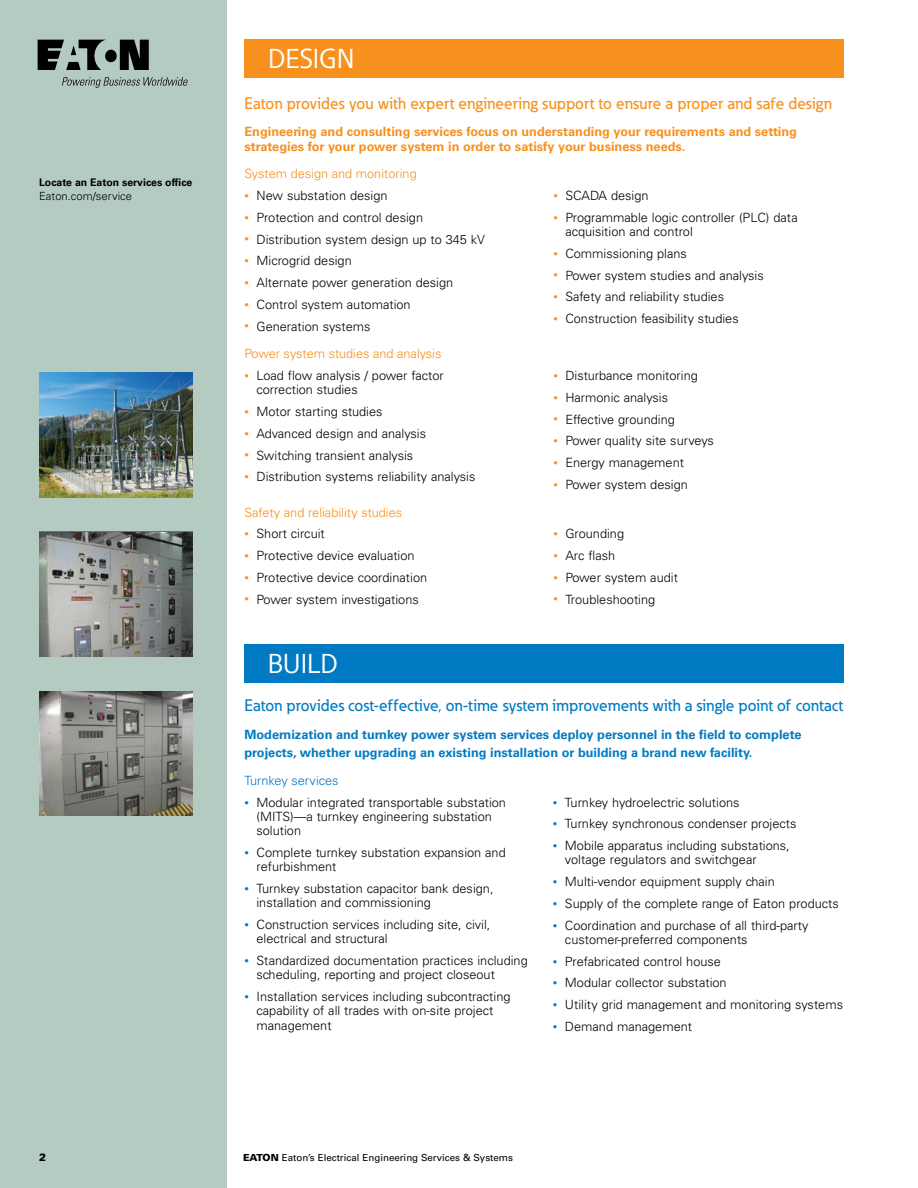
<style>
.page{position:relative;width:918px;height:1188px;background:#fff}
.page>*{position:absolute;margin:0;border:0;box-sizing:border-box;transform-origin:0 0}
.t1{font:27px "Eaton";color:#fff}
.t2{font:500 16.5px "Eaton";letter-spacing:.005em;color:#007ac2}
.t3{font:500 16.5px "Eaton";letter-spacing:.005em;color:#f7901d}
.t4{font:300 12.75px/14.2px "Univers LT Std";color:#000}
.t5{font:700 12.75px/18px "Univers LT Std";color:#007ac2}
.t6{font:700 12.75px/14.2px "Univers LT Std";color:#f7901d}
.t7{font:300 12.75px "Univers LT Std";color:#f7901d}
.t8{font:300 12.75px "Univers LT Std";color:#007ac2}
.t9{font:300 11.25px "Univers LT Std";color:#000}
.t10{font:700 10.5px "Univers LT Std";color:#000}
.t11{font:900 10.5px "Univers LT Std";color:#000}
.t12{font:9.75px "Univers LT Std";color:#000}
.s1{font-size:9px;color:#f7901d}
.s2{font-size:9px;color:#007ac2}
.s3{font-weight:900}
</style>
<div class="page">
<div style="left:0;top:0;width:226px;height:1188px;background:#b3cbc0"></div>
<img style="left:39px;top:373px;width:153px;height:125px">
<img style="left:39px;top:532px;width:153px;height:124px">
<img style="left:39px;top:691px;width:153px;height:124px">
<svg style="left:38px;top:40px;width:111px;height:30px"></svg>
<svg style="left:62px;top:77px;width:126px;height:11px"></svg>
<div style="left:245px;top:40px;width:599px;height:38px;background:#f7901d"></div>
<div style="left:244px;top:644px;width:600px;height:39px;background:#007ac2"></div>
<p class="t10" style="left:39px;top:176px;width:155px">Locate an Eaton services office</p>
<p class="t9" style="left:39px;top:189px;width:94px">Eaton.com/service</p>
<h1 class="t1" style="left:268px;top:43px;width:88px">DESIGN</h1>
<p class="t3" style="left:244px;top:93px;width:589px">Eaton provides you with expert engineering support to ensure a proper and safe design</p>
<p class="t6" style="left:244px;top:125px;width:554px">Engineering and consulting services focus on understanding your requirements and setting strategies for your power system in order to satisfy your business needs.</p>
<p class="t7" style="left:244px;top:166px;width:174px">System design and monitoring</p>
<p class="t4" style="left:244px;top:188px;width:145px"><span class="s1">•</span> New substation design</p>
<p class="t4" style="left:244px;top:210px;width:180px"><span class="s1">•</span> Protection and control design</p>
<p class="t4" style="left:244px;top:232px;width:242px"><span class="s1">•</span> Distribution system design up to 345 kV</p>
<p class="t4" style="left:244px;top:254px;width:109px"><span class="s1">•</span> Microgrid design</p>
<p class="t4" style="left:244px;top:275px;width:210px"><span class="s1">•</span> Alternate power generation design</p>
<p class="t4" style="left:244px;top:297px;width:168px"><span class="s1">•</span> Control system automation</p>
<p class="t4" style="left:244px;top:319px;width:128px"><span class="s1">•</span> Generation systems</p>
<p class="t4" style="left:553px;top:188px;width:97px"><span class="s1">•</span> SCADA design</p>
<p class="t4" style="left:565px;top:210px;width:234px;text-indent:-12px"><span class="s1">•</span> Programmable logic controller (PLC) data acquisition and control</p>
<p class="t4" style="left:553px;top:246px;width:135px"><span class="s1">•</span> Commissioning plans</p>
<p class="t4" style="left:553px;top:268px;width:212px"><span class="s1">•</span> Power system studies and analysis</p>
<p class="t4" style="left:553px;top:290px;width:172px"><span class="s1">•</span> Safety and reliability studies</p>
<p class="t4" style="left:553px;top:311px;width:187px"><span class="s1">•</span> Construction feasibility studies</p>
<p class="t7" style="left:244px;top:346px;width:199px">Power system studies and analysis</p>
<p class="t4" style="left:256px;top:368px;width:189px;text-indent:-12px"><span class="s1">•</span> Load flow analysis / power factor correction studies</p>
<p class="t4" style="left:244px;top:404px;width:140px"><span class="s1">•</span> Motor starting studies</p>
<p class="t4" style="left:244px;top:426px;width:183px"><span class="s1">•</span> Advanced design and analysis</p>
<p class="t4" style="left:244px;top:448px;width:170px"><span class="s1">•</span> Switching transient analysis</p>
<p class="t4" style="left:244px;top:470px;width:232px"><span class="s1">•</span> Distribution systems reliability analysis</p>
<p class="t7" style="left:244px;top:504px;width:159px">Safety and reliability studies</p>
<p class="t4" style="left:244px;top:527px;width:82px"><span class="s1">•</span> Short circuit</p>
<p class="t4" style="left:244px;top:548px;width:172px"><span class="s1">•</span> Protective device evaluation</p>
<p class="t4" style="left:244px;top:570px;width:184px"><span class="s1">•</span> Protective device coordination</p>
<p class="t4" style="left:244px;top:592px;width:176px"><span class="s1">•</span> Power system investigations</p>
<h1 class="t1" style="left:268px;top:647px;width:72px">BUILD</h1>
<p class="t4" style="left:553px;top:368px;width:146px"><span class="s1">•</span> Disturbance monitoring</p>
<p class="t4" style="left:553px;top:390px;width:116px"><span class="s1">•</span> Harmonic analysis</p>
<p class="t4" style="left:553px;top:412px;width:123px"><span class="s1">•</span> Effective grounding</p>
<p class="t4" style="left:553px;top:434px;width:162px"><span class="s1">•</span> Power quality site surveys</p>
<p class="t4" style="left:553px;top:455px;width:132px"><span class="s1">•</span> Energy management</p>
<p class="t4" style="left:553px;top:477px;width:136px"><span class="s1">•</span> Power system design</p>
<p class="t4" style="left:553px;top:527px;width:72px"><span class="s1">•</span> Grounding</p>
<p class="t4" style="left:553px;top:548px;width:63px"><span class="s1">•</span> Arc flash</p>
<p class="t4" style="left:553px;top:570px;width:126px"><span class="s1">•</span> Power system audit</p>
<p class="t4" style="left:553px;top:592px;width:103px"><span class="s1">•</span> Troubleshooting</p>
<p class="t2" style="left:244px;top:696px;width:600px">Eaton provides cost-effective, on-time system improvements with a single point of contact</p>
<p class="t5" style="left:244px;top:726px;width:558px">Modernization and turnkey power system services deploy personnel in the field to complete projects, whether upgrading an existing installation or building a brand new facility.</p>
<p class="t8" style="left:244px;top:773px;width:96px">Turnkey services</p>
<p class="t4" style="left:256px;top:795px;width:251px;text-indent:-12px"><span class="s2">•</span> Modular integrated transportable substation (MITS)—a turnkey engineering substation solution</p>
<p class="t4" style="left:256px;top:845px;width:251px;text-indent:-12px"><span class="s2">•</span> Complete turnkey substation expansion and refurbishment</p>
<p class="t4" style="left:256px;top:881px;width:239px;text-indent:-12px"><span class="s2">•</span> Turnkey substation capacitor bank design, installation and commissioning</p>
<p class="t4" style="left:256px;top:917px;width:235px;text-indent:-12px"><span class="s2">•</span> Construction services including site, civil, electrical and structural</p>
<p class="t4" style="left:256px;top:953px;width:273px;text-indent:-12px"><span class="s2">•</span> Standardized documentation practices including scheduling, reporting and project closeout</p>
<p class="t4" style="left:256px;top:989px;width:256px;text-indent:-12px"><span class="s2">•</span> Installation services including subcontracting capability of all trades with on-site project management</p>
<p class="t4" style="left:553px;top:795px;width:188px"><span class="s2">•</span> Turnkey hydroelectric solutions</p>
<p class="t4" style="left:553px;top:817px;width:245px"><span class="s2">•</span> Turnkey synchronous condenser projects</p>
<p class="t4" style="left:565px;top:839px;width:226px;text-indent:-12px"><span class="s2">•</span> Mobile apparatus including substations, voltage regulators and switchgear</p>
<p class="t4" style="left:553px;top:875px;width:223px"><span class="s2">•</span> Multi-vendor equipment supply chain</p>
<p class="t4" style="left:553px;top:896px;width:287px"><span class="s2">•</span> Supply of the complete range of Eaton products</p>
<p class="t4" style="left:565px;top:918px;width:245px;text-indent:-12px"><span class="s2">•</span> Coordination and purchase of all third-party customer-preferred components</p>
<p class="t4" style="left:553px;top:954px;width:170px"><span class="s2">•</span> Prefabricated control house</p>
<p class="t4" style="left:553px;top:976px;width:175px"><span class="s2">•</span> Modular collector substation</p>
<p class="t4" style="left:553px;top:998px;width:292px"><span class="s2">•</span> Utility grid management and monitoring systems</p>
<p class="t4" style="left:553px;top:1019px;width:141px"><span class="s2">•</span> Demand management</p>
<p class="t11" style="left:39px;top:1151px;width:9px">2</p>
<p class="t12" style="left:243px;top:1152px;width:271px"><span class="s3">EATON</span> Eaton’s Electrical Engineering Services &amp; Systems</p>
</div>
